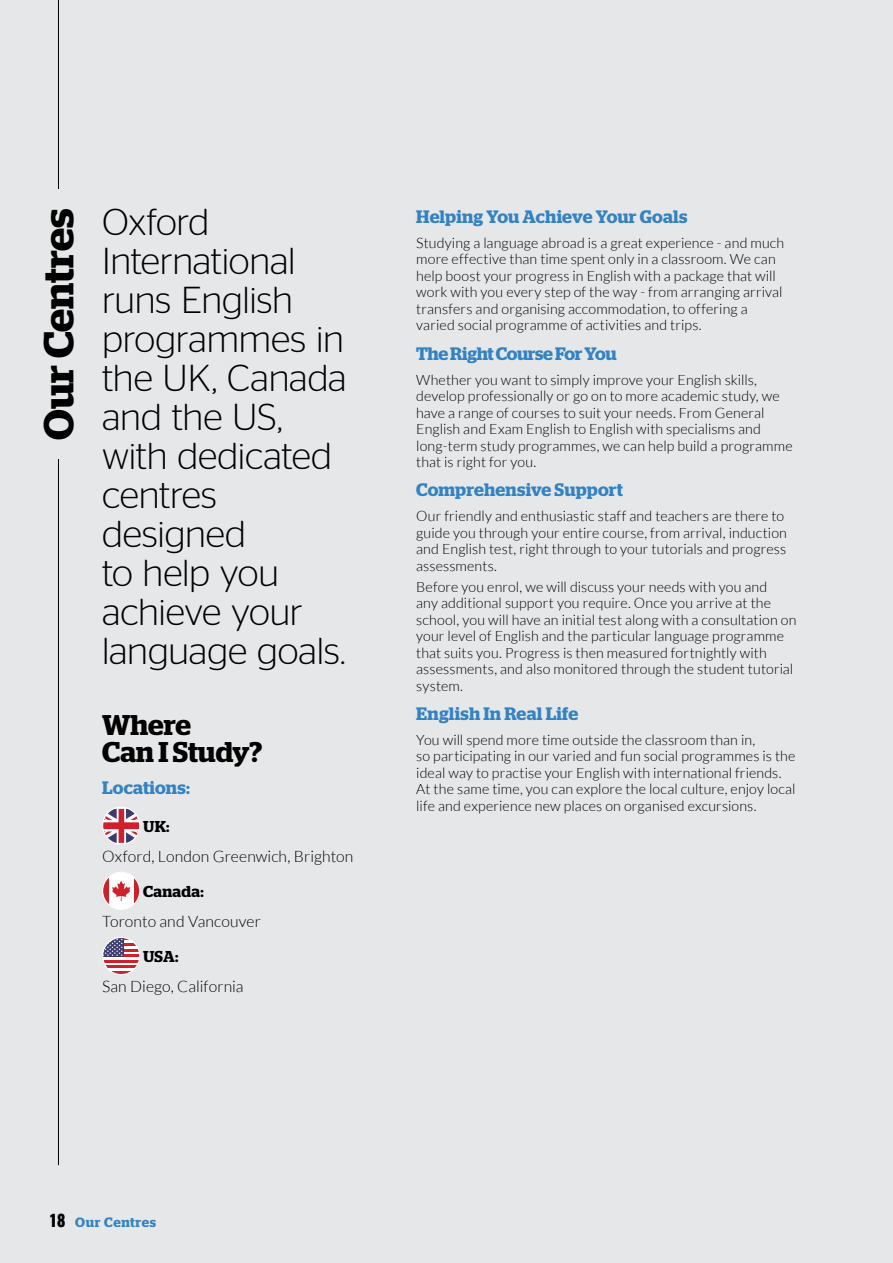
<style>
.page{position:relative;width:893px;height:1263px;background:#e6e7e8}
.page>*{position:absolute;margin:0;border:0;box-sizing:border-box;transform-origin:0 0}
.t1{font:600 42px "Stag";color:#000}
.t2{font:300 37.5px/39px "Stag Sans";letter-spacing:-.005em;color:#000}
.t3{font:600 28.5px/27px "Stag";color:#000}
.t4{font:600 18px "Stag";letter-spacing:.01em;color:#3382c4}
.t5{font:600 18px "Stag";letter-spacing:-.02em;color:#3382c4}
.t6{font:300 15.75px "Lato";letter-spacing:.005em;color:#000}
.t7{font:600 15.75px "Stag";letter-spacing:.015em;color:#000}
.t8{font:300 14.25px/16.5px "Lato";letter-spacing:.01em;color:#000}
.t9{font:600 13.5px "Stag";letter-spacing:.05em;color:#3382c4}
.s1{font-family:"Oswald";font-weight:800;font-size:16.2px;color:#000}
</style>
<div class="page">
<hr style="left:58px;top:0;width:1px;height:1165px;background:#000">
<svg style="left:103px;top:807px;width:37px;height:37px"></svg>
<svg style="left:104px;top:809px;width:36px;height:34px"></svg>
<div style="left:102px;top:806px;width:38px;height:39px;border:1px solid #fff;border-radius:50%"></div>
<svg style="left:103px;top:872px;width:37px;height:37px"></svg>
<div style="left:109px;top:872px;width:24px;height:37px;background:#fff"></div>
<svg style="left:112px;top:881px;width:18px;height:20px"></svg>
<div style="left:102px;top:872px;width:38px;height:38px;border:1px solid #fff;border-radius:50%"></div>
<div style="left:103px;top:937px;width:37px;height:37px;background:#fff;border-radius:19px"></div>
<svg style="left:104px;top:937px;width:20px;height:20px"></svg>
<hr style="left:103px;top:971px;width:37px;height:3px;background:#cf202c">
<hr style="left:103px;top:965px;width:37px;height:3px;background:#cf202c">
<hr style="left:103px;top:960px;width:37px;height:3px;background:#cf202c">
<hr style="left:124px;top:954px;width:16px;height:3px;background:#cf202c">
<hr style="left:124px;top:937px;width:16px;height:3px;background:#cf202c">
<svg style="left:104px;top:938px;width:36px;height:18px"></svg>
<div style="left:102px;top:937px;width:38px;height:38px;border:1px solid #fff;border-radius:50%"></div>
<div style="left:40px;top:189px;width:33px;height:270px;background:#e6e7e8"></div>
<h1 class="t1" style="left:34px;top:440px;width:233px;rotate:-90deg">Our Centres</h1>
<h2 class="t2" style="left:102px;top:201px;width:246px">Oxford<br>International runs English programmes in the UK, Canada and the US, with dedicated centres designed<br>to help you achieve your language goals.</h2>
<h3 class="t3" style="left:102px;top:712px;width:162px">Where<br>Can I Study?</h3>
<p class="t4" style="left:102px;top:777px;width:89px">Locations:</p>
<p class="t7" style="left:143px;top:817px;width:28px">UK:</p>
<p class="t6" style="left:102px;top:847px;width:253px">Oxford, London Greenwich, Brighton</p>
<p class="t7" style="left:143px;top:882px;width:62px">Canada:</p>
<p class="t6" style="left:102px;top:913px;width:160px">Toronto and Vancouver</p>
<p class="t7" style="left:143px;top:947px;width:37px">USA:</p>
<p class="t6" style="left:102px;top:978px;width:143px">San Diego, California</p>
<p class="t4" style="left:416px;top:206px;width:273px">Helping You Achieve Your Goals</p>
<p class="t8" style="left:416px;top:234px;width:370px">Studying a language abroad is a great experience - and much more effective than time spent only in a classroom. We can help boost your progress in English with a package that will work with you every step of the way - from arranging arrival transfers and organising accommodation, to offering a varied social programme of activities and trips.</p>
<p class="t5" style="left:416px;top:343px;width:202px">The Right Course For You</p>
<p class="t8" style="left:416px;top:371px;width:378px">Whether you want to simply improve your English skills, develop professionally or go on to more academic study, we have a range of courses to suit your needs. From General English and Exam English to English with specialisms and long-term study programmes, we can help build a programme that is right for you.</p>
<p class="t4" style="left:416px;top:479px;width:208px">Comprehensive Support</p>
<p class="t8" style="left:416px;top:508px;width:372px">Our friendly and enthusiastic staff and teachers are there to guide you through your entire course, from arrival, induction and English test, right through to your tutorials and progress assessments.</p>
<p class="t8" style="left:416px;top:578px;width:382px">Before you enrol, we will discuss your needs with you and<br>any additional support you require. Once you arrive at the school, you will have an initial test along with a consultation on your level of English and the particular language programme that suits you. Progress is then measured fortnightly with assessments, and also monitored through the student tutorial system.</p>
<p class="t4" style="left:416px;top:703px;width:163px">English In Real Life</p>
<p class="t8" style="left:416px;top:731px;width:381px">You will spend more time outside the classroom than in,<br>so participating in our varied and fun social programmes is the ideal way to practise your English with international friends.<br>At the same time, you can explore the local culture, enjoy local life and experience new places on organised excursions.</p>
<p class="t9" style="left:49px;top:1214px;width:109px"><span class="s1">18</span> Our Centres</p>
</div>
